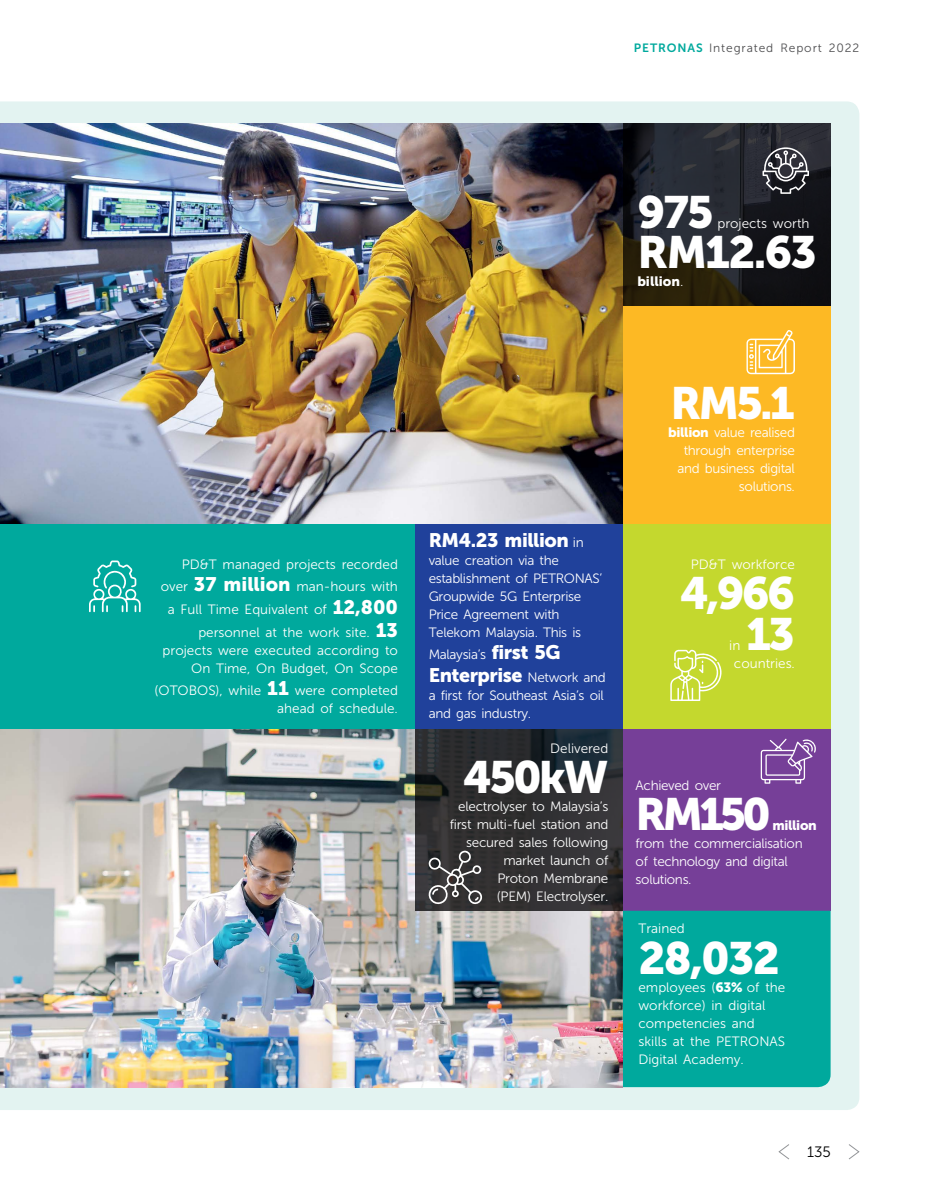
<style>
.page{position:relative;width:936px;height:1191px;background:#fff}
.page>*{position:absolute;margin:0;border:0;box-sizing:border-box;transform-origin:0 0}
.t1{font:45px "Museo Sans 900";letter-spacing:-.06em;color:#fff}
.t2{font:19.5px "Museo Sans 900";letter-spacing:-.025em;color:#fff}
.t3{font:15px "Museo Sans 300";color:#000}
.t4{font:13.5px/18px "Museo Sans 300";letter-spacing:-.02em;color:#fff}
.t5{font:13.5px/18px "Museo Sans 300";color:#fff;text-align:right}
.t6{font:13.5px "Museo Sans 900";letter-spacing:-.015em;color:#fff}
.t7{font:12px "Museo Sans 300";letter-spacing:.075em;color:#4d4d4f}
.s1{font-family:"Museo Sans 700";color:#00a99d}
.s2{font-family:"Museo Sans 300"}
.s3{font-family:"Museo Sans 900";font-size:19.5px}
.s4{font-family:"Museo Sans 300";font-size:13.5px}
.s5{font-family:"Museo Sans 900"}
</style>
<div class="page">
<div style="left:0;top:101px;width:859px;height:1009px;background:#e3f3f1"></div>
<img style="left:0;top:123px;width:623px;height:401px">
<img style="left:0;top:728px;width:623px;height:359px">
<div style="left:623px;top:306px;width:207px;height:218px;background:#fdb924"></div>
<svg style="left:415px;top:728px;width:208px;height:182px;background:#2d2e31"></svg>
<div style="left:623px;top:728px;width:207px;height:182px;background:#763f98"></div>
<div style="left:623px;top:910px;width:207px;height:177px;background:#00a99d"></div>
<div style="left:0;top:524px;width:415px;height:204px;background:#00a99d"></div>
<div style="left:415px;top:524px;width:208px;height:204px;background:#20419b"></div>
<div style="left:623px;top:524px;width:207px;height:204px;background:#c4d82e"></div>
<svg style="left:670px;top:650px;width:51px;height:51px"></svg>
<svg style="left:746px;top:330px;width:49px;height:44px"></svg>
<svg style="left:760px;top:738px;width:55px;height:45px"></svg>
<svg style="left:428px;top:850px;width:54px;height:55px;background:#585758"></svg>
<svg style="left:89px;top:560px;width:52px;height:52px"></svg>
<svg style="left:623px;top:123px;width:207px;height:183px;background:#202022"></svg>
<svg style="left:762px;top:147px;width:47px;height:47px;background:#57585e"></svg>
<svg style="left:778px;top:1144px;width:11px;height:16px"></svg>
<svg style="left:848px;top:1144px;width:12px;height:16px"></svg>
<p class="t7" style="left:634px;top:41px;width:227px"><span class="s1">PETRONAS</span> Integrated Report 2022</p>
<h1 class="t1" style="left:637px;top:186px;width:78px">975</h1>
<p class="t5" style="left:717px;top:214px;width:94px">projects worth</p>
<h1 class="t1" style="left:637px;top:227px;width:181px">RM12.63</h1>
<p class="t6" style="left:637px;top:274px;width:47px">billion<span class="s2">.</span></p>
<p class="t5" style="left:161px;top:553px;width:238px;line-height:22.5px">PD&amp;T managed projects recorded over <span class="s3">37 million</span> man-hours with a Full Time Equivalent of <span class="s3">12,800 </span>personnel at the work site. <span class="s3">13</span></p>
<p class="t5" style="left:163px;top:641px;width:237px">projects were executed according to<br>On Time, On Budget, On Scope</p>
<p class="t5" style="left:155px;top:681px;width:245px">(OTOBOS), while <span class="s3">11</span> were completed ahead of schedule.</p>
<h2 class="t2" style="left:428px;top:528px;width:156px">RM4.23 million <span class="s4">in</span></h2>
<p class="t4" style="left:428px;top:551px;width:175px">value creation via the establishment of PETRONAS’<br>Groupwide 5G Enterprise<br>Price Agreement with<br>Telekom Malaysia. This is</p>
<p class="t4" style="left:428px;top:645px;width:133px">Malaysia’s <span class="s3">first 5G</span></p>
<h2 class="t2" style="left:428px;top:663px;width:179px">Enterprise <span class="s4">Network and</span></h2>
<p class="t4" style="left:428px;top:686px;width:177px">a first for Southeast Asia’s oil and gas industry.</p>
<p class="t5" style="left:550px;top:739px;width:60px">Delivered</p>
<h1 class="t1" style="left:463px;top:752px;width:147px">450kW</h1>
<p class="t4" style="left:450px;top:815px;width:160px;text-align:right">first multi-fuel station and secured sales following market launch of<br>Proton Membrane<br>(PEM) Electrolyser.</p>
<p class="t4" style="left:458px;top:797px;width:152px">electrolyser to Malaysia’s</p>
<h1 class="t1" style="left:670px;top:378px;width:126px">RM5.1</h1>
<p class="t4" style="left:668px;top:424px;width:128px;text-align:right"><span class="s5">billion</span> value realised through enterprise and business digital solutions.</p>
<p class="t5" style="left:690px;top:555px;width:106px">PD&amp;T workforce</p>
<h1 class="t1" style="left:680px;top:568px;width:116px">4,966</h1>
<p class="t4" style="left:729px;top:636px;width:13px">in</p>
<h1 class="t1" style="left:746px;top:608px;width:50px">13</h1>
<p class="t5" style="left:734px;top:654px;width:62px">countries.</p>
<p class="t4" style="left:635px;top:776px;width:87px">Achieved over</p>
<h1 class="t1" style="left:635px;top:788px;width:137px">RM150</h1>
<p class="t6" style="left:772px;top:817px;width:46px">million</p>
<p class="t4" style="left:635px;top:834px;width:168px">from the commercialisation of technology and digital solutions.</p>
<p class="t5" style="left:638px;top:920px;width:48px">Trained</p>
<h1 class="t1" style="left:638px;top:932px;width:143px">28,032</h1>
<p class="t5" style="left:638px;top:978px;width:148px;text-align:left">employees (<span class="s5">63%</span> of the workforce) in digital competencies and skills at the PETRONAS<br>Digital Academy.</p>
<p class="t3" style="left:807px;top:1144px;width:25px">135</p>
</div>
